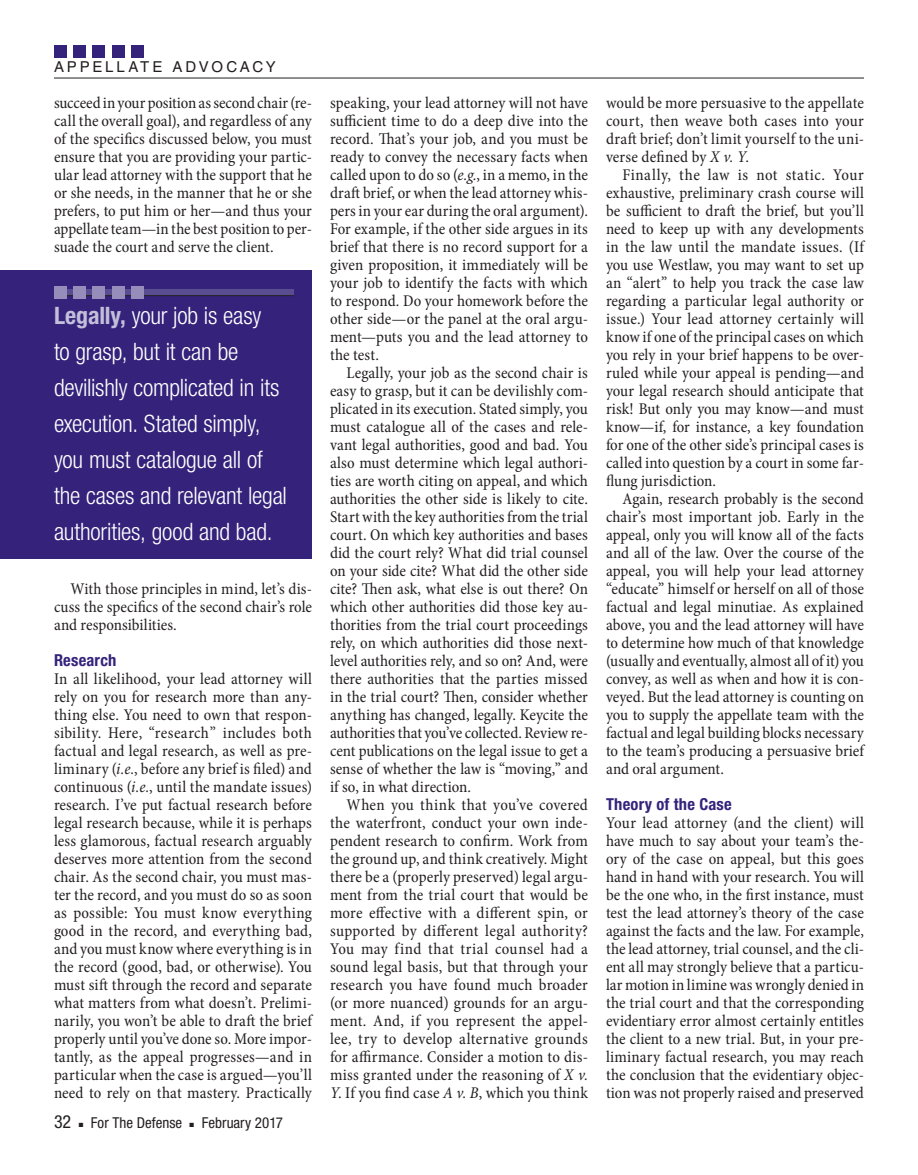
<style>
.page{position:relative;width:918px;height:1175px;background:#fff}
.page>*{position:absolute;margin:0;border:0;box-sizing:border-box;transform-origin:0 0}
.pullout_LH_block{font:300 condensed 24px/36px "Helvetica Neue";letter-spacing:-.01em;color:#fff}
.folio_left{font:condensed 18px "Helvetica Neue";color:#231f20}
.body_no_ind_looser{font:condensed 16.5px/18px "Minion Pro";letter-spacing:.005em;color:#231f20;text-align:justify}
.body_para_ind{font:condensed 16.5px/18px "Minion Pro";color:#231f20;text-align:justify}
.body_para_ind_tighte{font:condensed 16.5px/18px "Minion Pro";color:#231f20;text-align:justify}
.body_para_ind_looses{font:condensed 16.5px/18px "Minion Pro";letter-spacing:.01em;color:#231f20;text-align:justify}
.body_no_ind{font:condensed 16.5px/18px "Minion Pro";color:#231f20;text-align:justify}
.subhead_1{font:700 condensed 16.5px "Helvetica Neue";letter-spacing:.015em;color:#35227b}
.folio_left-2{font:condensed 15px "Helvetica Neue";letter-spacing:.005em;color:#231f20}
.t1{font:15px "Helvetica";letter-spacing:.18em;color:#231f20}
.s1{font-weight:700;color:#c3bfda}
.s2{font-style:italic}
</style>
<div class="page">
<hr style="left:54px;top:78px;width:810px;height:1px;background:#231f20">
<div style="left:54px;top:45px;width:12px;height:12px;background:#35227b"></div>
<div style="left:73px;top:45px;width:13px;height:12px;background:#35227b"></div>
<div style="left:93px;top:45px;width:12px;height:12px;background:#35227b"></div>
<div style="left:112px;top:45px;width:13px;height:12px;background:#35227b"></div>
<div style="left:132px;top:45px;width:12px;height:12px;background:#35227b"></div>
<div style="left:0;top:270px;width:312px;height:288px;background:#35227b"></div>
<div style="left:54px;top:290px;width:240px;height:6px;background:#594c91"></div>
<hr style="left:54px;top:295px;width:240px;height:1px;background:#231f20">
<div style="left:54px;top:286px;width:12px;height:13px;background:#968dbb"></div>
<div style="left:73px;top:286px;width:13px;height:13px;background:#968dbb"></div>
<div style="left:93px;top:286px;width:12px;height:13px;background:#968dbb"></div>
<div style="left:112px;top:286px;width:13px;height:13px;background:#968dbb"></div>
<div style="left:132px;top:286px;width:12px;height:13px;background:#968dbb"></div>
<p class="t1" style="left:54px;top:58px;width:223px">APPELLATE ADVOCACY</p>
<p class="body_para_ind_tighte" style="left:54px;top:94px;width:260px">succeed in your position as second chair (re&shy;call the overall goal), and regardless of any of the specifics discussed below, you must ensure that you are providing your partic&shy;ular lead attorney with the support that he or she needs, in the manner that he or she prefers, to put him or her—and thus your appellate team—in the best position to per&shy;suade the court and serve the client.</p>
<p class="pullout_LH_block" style="left:54px;top:297px;width:235px"><span class="s1">Legally,</span> your job is easy<br>to grasp, but it can be devilishly complicated in its execution. Stated simply, you must catalogue all of the cases and relevant legal authorities, good and bad.</p>
<p class="body_para_ind" style="left:54px;top:580px;width:260px;text-indent:16px">With those principles in mind, let’s dis&shy;cuss the specifics of the second chair’s role and responsibilities.</p>
<p class="subhead_1" style="left:54px;top:650px;width:64px">Research</p>
<p class="body_no_ind_looser" style="left:54px;top:670px;width:260px">In all likelihood, your lead attorney will rely on you for research more than any&shy;thing else. You need to own that respon&shy;sibility. Here, “research” includes both factual and legal research, as well as pre&shy;liminary (<span class="s2">i.e.</span>, before any brief is filed) and continuous (<span class="s2">i.e.</span>, until the mandate issues) research. I’ve put factual research before legal research because, while it is perhaps less glamorous, factual research arguably deserves more attention from the second chair. As the second chair, you must mas&shy;ter the record, and you must do so as soon as possible: You must know everything good in the record, and everything bad, and you must know where everything is in the record (good, bad, or otherwise). You must sift through the record and separate what matters from what doesn’t. Prelimi&shy;narily, you won’t be able to draft the brief properly until you’ve done so. More impor&shy;tantly, as the appeal progresses—and in particular when the case is argued—you’ll need to rely on that mastery. Practically</p>
<p class="folio_left" style="left:54px;top:1111px;width:19px">32</p>
<p class="folio_left-2" style="left:79px;top:1114px;width:105px">■ For The Defense</p>
<p class="folio_left-2" style="left:190px;top:1114px;width:95px">■ February 2017</p>
<p class="body_no_ind_looser" style="left:330px;top:94px;width:260px">speaking, your lead attorney will not have sufficient time to do a deep dive into the record. That’s your job, and you must be ready to convey the necessary facts when called upon to do so (<span class="s2">e.g.</span>, in a memo, in the draft brief, or when the lead attorney whis&shy;pers in your ear during the oral argument).<br>For example, if the other side argues in its brief that there is no record support for a given proposition, it immediately will be your job to identify the facts with which to respond. Do your homework before the other side—or the panel at the oral argu&shy;ment—puts you and the lead attorney to the test.</p>
<p class="body_para_ind_tighte" style="left:330px;top:364px;width:260px;text-indent:16px">Legally, your job as the second chair is easy to grasp, but it can be devilishly com&shy;plicated in its execution. Stated simply, you must catalogue all of the cases and rele&shy;vant legal authorities, good and bad. You also must determine which legal authori&shy;ties are worth citing on appeal, and which authorities the other side is likely to cite.<br>Start with the key authorities from the trial court. On which key authorities and bases did the court rely? What did trial counsel on your side cite? What did the other side cite? Then ask, what else is out there? On which other authorities did those key au&shy;thorities from the trial court proceedings rely, on which authorities did those next&shy;level authorities rely, and so on? And, were there authorities that the parties missed in the trial court? Then, consider whether anything has changed, legally. Keycite the authorities that you’ve collected. Review re&shy;cent publications on the legal issue to get a sense of whether the law is “moving,” and if so, in what direction.</p>
<p class="body_para_ind_looses" style="left:330px;top:796px;width:260px;text-indent:16px">When you think that you’ve covered the waterfront, conduct your own inde&shy;pendent research to confirm. Work from the ground up, and think creatively. Might there be a (properly preserved) legal argu&shy;ment from the trial court that would be more effective with a different spin, or supported by different legal authority?<br>You may find that trial counsel had a sound legal basis, but that through your research you have found much broader (or more nuanced) grounds for an argu&shy;ment. And, if you represent the appel&shy;lee, try to develop alternative grounds for affirmance. Consider a motion to dis&shy;miss granted under the reasoning of <span class="s2">X v.<br>Y</span>. If you find case <span class="s2">A v. B</span>, which you think</p>
<p class="body_para_ind_looses" style="left:606px;top:94px;width:260px">would be more persuasive to the appellate court, then weave both cases into your draft brief; don’t limit yourself to the uni&shy;verse defined by <span class="s2">X v. Y</span>.</p>
<p class="body_para_ind" style="left:606px;top:166px;width:260px;text-indent:16px">Finally, the law is not static. Your exhaustive, preliminary crash course will be sufficient to draft the brief, but you’ll need to keep up with any developments in the law until the mandate issues. (If you use Westlaw, you may want to set up an “alert” to help you track the case law regarding a particular legal authority or issue.) Your lead attorney certainly will know if one of the principal cases on which you rely in your brief happens to be over&shy;ruled while your appeal is pending—and your legal research should anticipate that risk! But only you may know—and must know—if, for instance, a key foundation for one of the other side’s principal cases is called into question by a court in some far&shy;flung jurisdiction.</p>
<p class="body_para_ind" style="left:606px;top:490px;width:260px;text-indent:16px">Again, research probably is the second chair’s most important job. Early in the appeal, only you will know all of the facts and all of the law. Over the course of the appeal, you will help your lead attorney “educate” himself or herself on all of those factual and legal minutiae. As explained above, you and the lead attorney will have to determine how much of that knowledge (usually and eventually, almost all of it) you convey, as well as when and how it is con&shy;veyed. But the lead attorney is counting on you to supply the appellate team with the factual and legal building blocks necessary to the team’s producing a persuasive brief and oral argument.</p>
<p class="subhead_1" style="left:606px;top:794px;width:127px">Theory of the Case</p>
<p class="body_no_ind" style="left:606px;top:814px;width:260px">Your lead attorney (and the client) will have much to say about your team’s the&shy;ory of the case on appeal, but this goes hand in hand with your research. You will be the one who, in the first instance, must test the lead attorney’s theory of the case against the facts and the law. For example, the lead attorney, trial counsel, and the cli&shy;ent all may strongly believe that a particu&shy;lar motion in limine was wrongly denied in the trial court and that the corresponding evidentiary error almost certainly entitles the client to a new trial. But, in your pre&shy;liminary factual research, you may reach the conclusion that the evidentiary objec&shy;tion was not properly raised and preserved</p>
</div>
